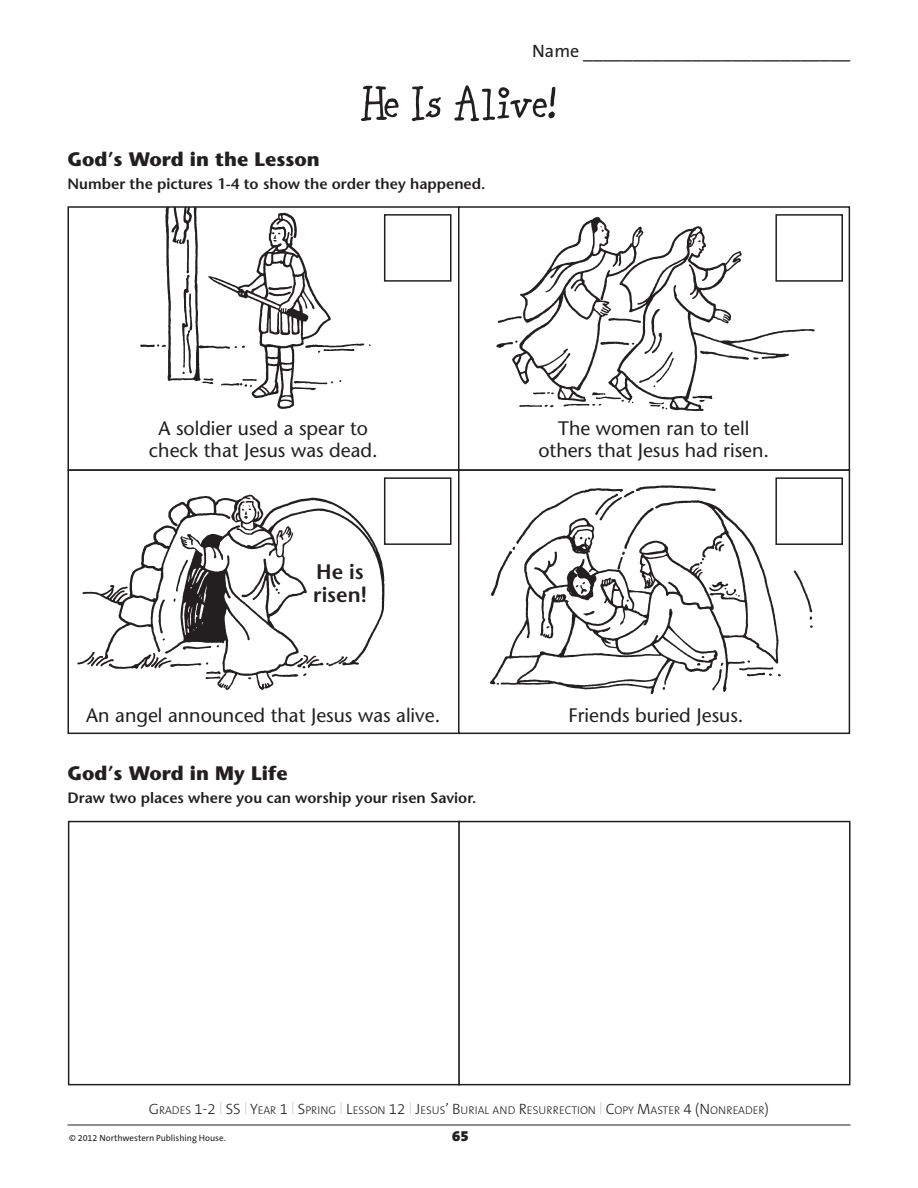
<style>
.page{position:relative;width:918px;height:1188px;background:#fff}
.page>*{position:absolute;margin:0;border:0;box-sizing:border-box;transform-origin:0 0}
.t1{font:66px "Carnation";color:#231f20}
.t2{font:600 21px/23.2px "Stone Sans";color:#231f20}
.t3{font:19.5px/21.8px "Stone Sans";color:#231f20;text-align:center}
.t4{font:700 19.5px "Stone Sans";color:#231f20}
.t5{font:18px "The Sans B5 Plain";color:#231f20}
.t6{font:600 15px "Stone Sans";color:#231f20}
.t7{font:900 15px "The Sans B9";color:#231f20}
.t8{font:300 11.25px "The Sans B3";color:#231f20}
.t9{font:9px "The Sans B5 Plain";color:#231f20}
.s1{font-size:15px}
</style>
<div class="page">
<hr style="left:68px;top:1125px;width:782px;height:1px;background:#231f20">
<div style="left:68px;top:821px;width:392px;height:264px;border:2px solid #231f20"></div>
<div style="left:458px;top:821px;width:392px;height:264px;border:2px solid #231f20"></div>
<img style="left:140px;top:209px;width:231px;height:200px">
<div style="left:68px;top:206px;width:392px;height:265px;border:2px solid #231f20"></div>
<img style="left:77px;top:494px;width:306px;height:196px">
<div style="left:68px;top:469px;width:392px;height:265px;border:2px solid #231f20"></div>
<svg style="left:383px;top:213px;width:468px;height:522px"></svg>
<svg style="left:383px;top:213px;width:461px;height:333px"></svg>
<div style="left:311px;top:564px;width:58px;height:45px;background:#fff"></div>
<p class="t5" style="left:532px;top:41px;width:320px">Name ___________________________</p>
<h1 class="t1" style="left:361px;top:74px;width:198px">He Is Alive!</h1>
<p class="t4" style="left:68px;top:146px;width:254px">God’s Word in the Lesson</p>
<p class="t6" style="left:68px;top:174px;width:420px">Number the pictures 1-4 to show the order they happened.</p>
<p class="t3" style="left:149px;top:418px;width:230px">A soldier used a spear to check that Jesus was dead.</p>
<p class="t3" style="left:538px;top:418px;width:232px">The women ran to tell others that Jesus had risen.</p>
<p class="t2" style="left:313px;top:560px;width:55px">He is risen!</p>
<p class="t3" style="left:86px;top:705px;width:355px">An angel announced that Jesus was alive.</p>
<p class="t3" style="left:568px;top:705px;width:177px">Friends buried Jesus.</p>
<p class="t4" style="left:68px;top:761px;width:222px">God’s Word in My Life</p>
<p class="t6" style="left:68px;top:789px;width:411px">Draw two places where you can worship your risen Savior.</p>
<p class="t8" style="left:149px;top:1105px;width:622px"><span class="s1">G</span>RADES <span class="s1">1-2</span> <sup>|</sup> <span class="s1">SS</span> <sup>|</sup> <span class="s1">Y</span>EAR <span class="s1">1</span> <sup>|</sup> <span class="s1">S</span>PRING <sup>|</sup> <span class="s1">L</span>ESSON <span class="s1">12</span> <sup>|</sup> <span class="s1">J</span>ESUS<span class="s1">’ B</span>URIAL AND <span class="s1">R</span>ESURRECTION <sup>|</sup> <span class="s1">C</span>OPY <span class="s1">M</span>ASTER <span class="s1">4 (N</span>ONREADER<span class="s1">)</span></p>
<p class="t9" style="left:69px;top:1133px;width:158px">© 2012 Northwestern Publishing House.</p>
<p class="t7" style="left:452px;top:1128px;width:18px">65</p>
</div>
